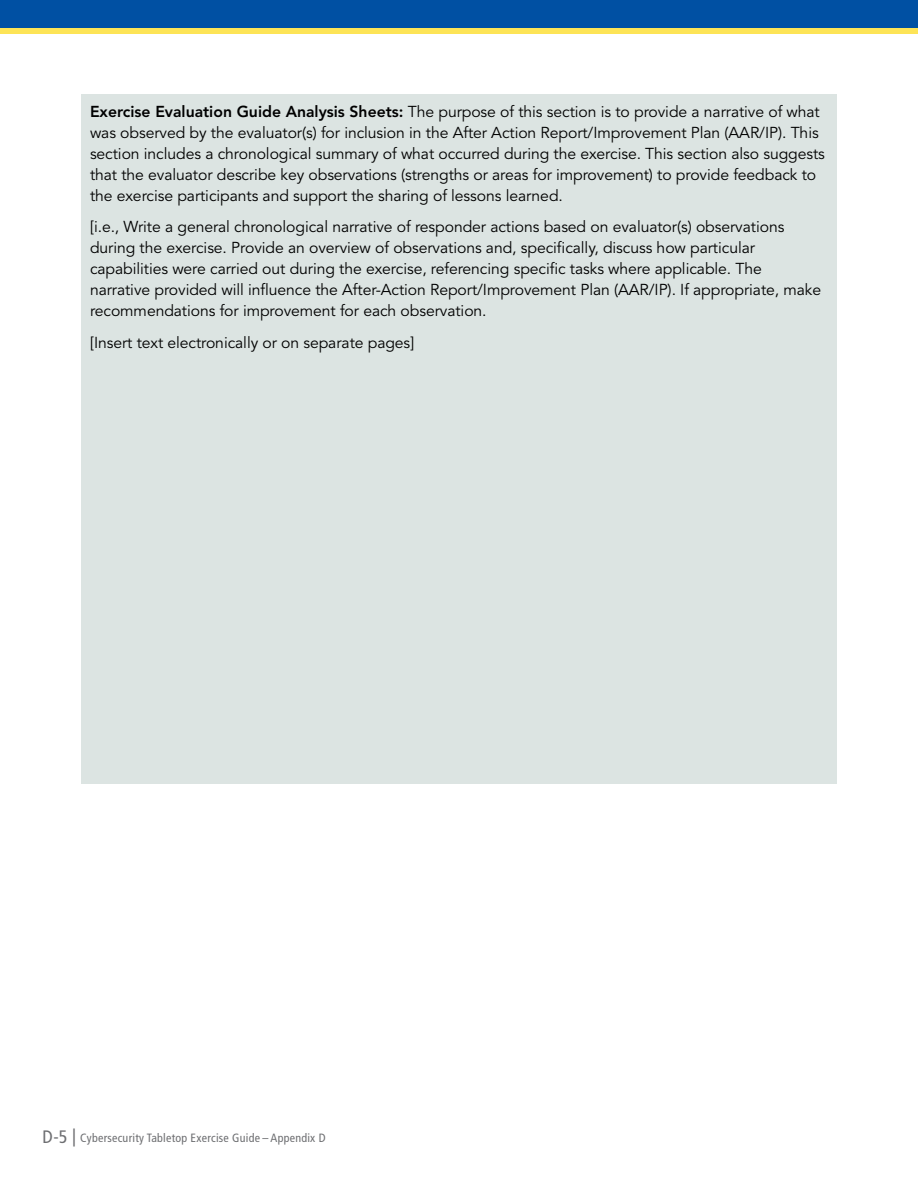
<style>
.page{position:relative;width:918px;height:1188px;background:#fff}
.page>*{position:absolute;margin:0;border:0;box-sizing:border-box;transform-origin:0 0}
.t1{font:condensed 18px "Frutiger LT Std";color:#6d6e71}
.t2{font:15.75px/21px "Avenir";letter-spacing:-.005em;color:#000}
.t3{font:condensed 12px "Frutiger LT Std";letter-spacing:.02em;color:#6d6e71}
.s1{font-weight:800}
.s2{font-size:18px}
</style>
<div class="page">
<div style="left:0;top:0;width:918px;height:32px;background:#0050a3"></div>
<div style="left:0;top:28px;width:918px;height:6px;background:#fde457"></div>
<div style="left:81px;top:94px;width:756px;height:690px;background:#dce4e2"></div>
<p class="t2" style="left:90px;top:102px;width:737px"><span class="s1">Exercise Evaluation Guide Analysis Sheets:</span> The purpose of this section is to provide a narrative of what was observed by the evaluator(s) for inclusion in the After Action Report/Improvement Plan (AAR/IP). This section includes a chronological summary of what occurred during the exercise. This section also suggests that the evaluator describe key observations (strengths or areas for improvement) to provide feedback to the exercise participants and support the sharing of lessons learned.</p>
<p class="t2" style="left:90px;top:217px;width:733px">[i.e., Write a general chronological narrative of responder actions based on evaluator(s) observations during the exercise. Provide an overview of observations and, specifically, discuss how particular capabilities were carried out during the exercise, referencing specific tasks where applicable. The narrative provided will influence the After-Action Report/Improvement Plan (AAR/IP). If appropriate, make recommendations for improvement for each observation.</p>
<p class="t2" style="left:90px;top:332px;width:326px">[Insert text electronically or on separate pages]</p>
<p class="t3" style="left:72px;top:1130px;width:255px"><span class="s2">|</span> Cybersecurity Tabletop Exercise Guide – Appendix D</p>
<p class="t1" style="left:42px;top:1126px;width:27px">D-5</p>
</div>
